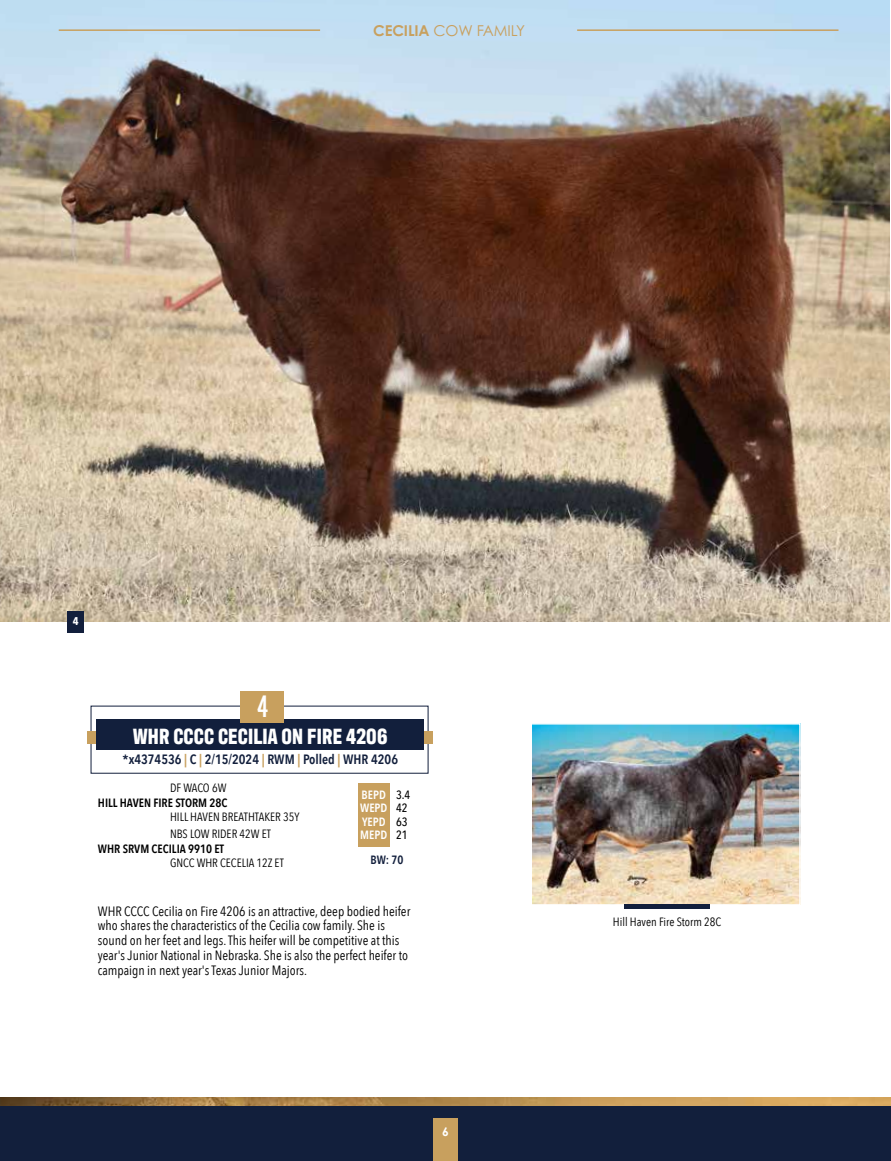
<style>
.page{position:relative;width:891px;height:1161px;background:#fff}
.page>*{position:absolute;margin:0;border:0;box-sizing:border-box;transform-origin:0 0}
.t1{font:30px "Big Noodle Titling";color:#fff}
.t2{font:700 22.5px "Antarctican Headline";letter-spacing:.01em;color:#fff}
.t3{font:15px "Century Gothic Pro";letter-spacing:-.01em;color:#c8a05e}
.t4{font:13.5px/15px "Avenir Next Condensed";color:#000}
.t5{font:600 13.5px "Avenir Next Condensed";color:#121f3c}
.t6{font:12px "Avenir Next Condensed";color:#000}
.t7{font:600 12px "Avenir Next Condensed";color:#000}
.t8{font:600 12px/13.5px "Avenir Next Condensed";color:#fff}
.t9{font:500 12px/13.5px "Avenir Next Condensed";color:#000}
.t10{font:600 12px "Avenir Next Condensed";color:#121f3c}
.t11{font:700 12px "Century Gothic Pro";color:#fff}
.t12{font:700 11.25px "Avenir Next Condensed";color:#fff}
.s1{font-weight:700}
.s2{color:#c8a05e}
</style>
<div class="page">
<img style="left:0;top:1097px;width:891px;height:9px">
<div style="left:0;top:1106px;width:891px;height:55px;background:#121f3c"></div>
<div style="left:433px;top:1118px;width:25px;height:43px;background:#c8a05e"></div>
<div style="left:87px;top:731px;width:345px;height:13px;background:#c8a05e"></div>
<div style="left:96px;top:720px;width:328px;height:30px;background:#121f3c"></div>
<div style="left:358px;top:783px;width:31px;height:64px;background:#c8a05e"></div>
<div style="left:240px;top:691px;width:44px;height:32px;background:#c8a05e"></div>
<img style="left:0;top:0;width:890px;height:622px">
<div style="left:68px;top:611px;width:16px;height:21px;background:#121f3c"></div>
<img style="left:533px;top:726px;width:265px;height:177px">
<div style="left:530px;top:723px;width:271px;height:183px;border:2px solid #fff"></div>
<hr style="left:624px;top:905px;width:86px;height:4px;background:#121f3c">
<hr style="left:59px;top:29px;width:261px;height:2px;background:#c8a05e">
<hr style="left:577px;top:29px;width:262px;height:2px;background:#c8a05e">
<p class="t3" style="left:373px;top:21px;width:153px"><span class="s1">CECILIA</span> COW FAMILY</p>
<p class="t12" style="left:73px;top:614px;width:7px">4</p>
<h1 class="t1" style="left:257px;top:690px;width:13px">4</h1>
<h2 class="t2" style="left:133px;top:720px;width:256px">WHR CCCC CECILIA ON FIRE 4206</h2>
<p class="t6" style="left:170px;top:777px;width:58px">DF WACO 6W</p>
<p class="t5" style="left:123px;top:748px;width:277px">*x4374536 <span class="s2">|</span> C <span class="s2">|</span> 2/15/2024 <span class="s2">|</span> RWM <span class="s2">|</span> Polled <span class="s2">|</span> WHR 4206</p>
<p class="t8" style="left:360px;top:788px;width:29px">BEPD<br>WEPD<br>YEPD<br>MEPD</p>
<p class="t9" style="left:396px;top:788px;width:16px">3.4<br>42<br>63<br>21</p>
<p class="t10" style="left:371px;top:849px;width:34px">BW: 70</p>
<p class="t7" style="left:98px;top:792px;width:131px">HILL HAVEN FIRE STORM 28C</p>
<p class="t7" style="left:98px;top:839px;width:128px">WHR SRVM CECILIA 9910 ET</p>
<p class="t6" style="left:170px;top:806px;width:131px">HILL HAVEN BREATHTAKER 35Y</p>
<p class="t6" style="left:170px;top:852px;width:115px">GNCC WHR CECELIA 12Z ET</p>
<p class="t4" style="left:98px;top:903px;width:314px">WHR CCCC Cecilia on Fire 4206 is an attractive, deep bodied heifer who shares the characteristics of the Cecilia cow family. She is sound on her feet and legs. This heifer will be competitive at this year's Junior National in Nebraska. She is also the perfect heifer to campaign in next year's Texas Junior Majors.</p>
<p class="t6" style="left:170px;top:823px;width:102px">NBS LOW RIDER 42W ET</p>
<p class="t11" style="left:442px;top:1124px;width:8px">6</p>
<p class="t6" style="left:613px;top:912px;width:110px">Hill Haven Fire Storm 28C</p>
</div>
